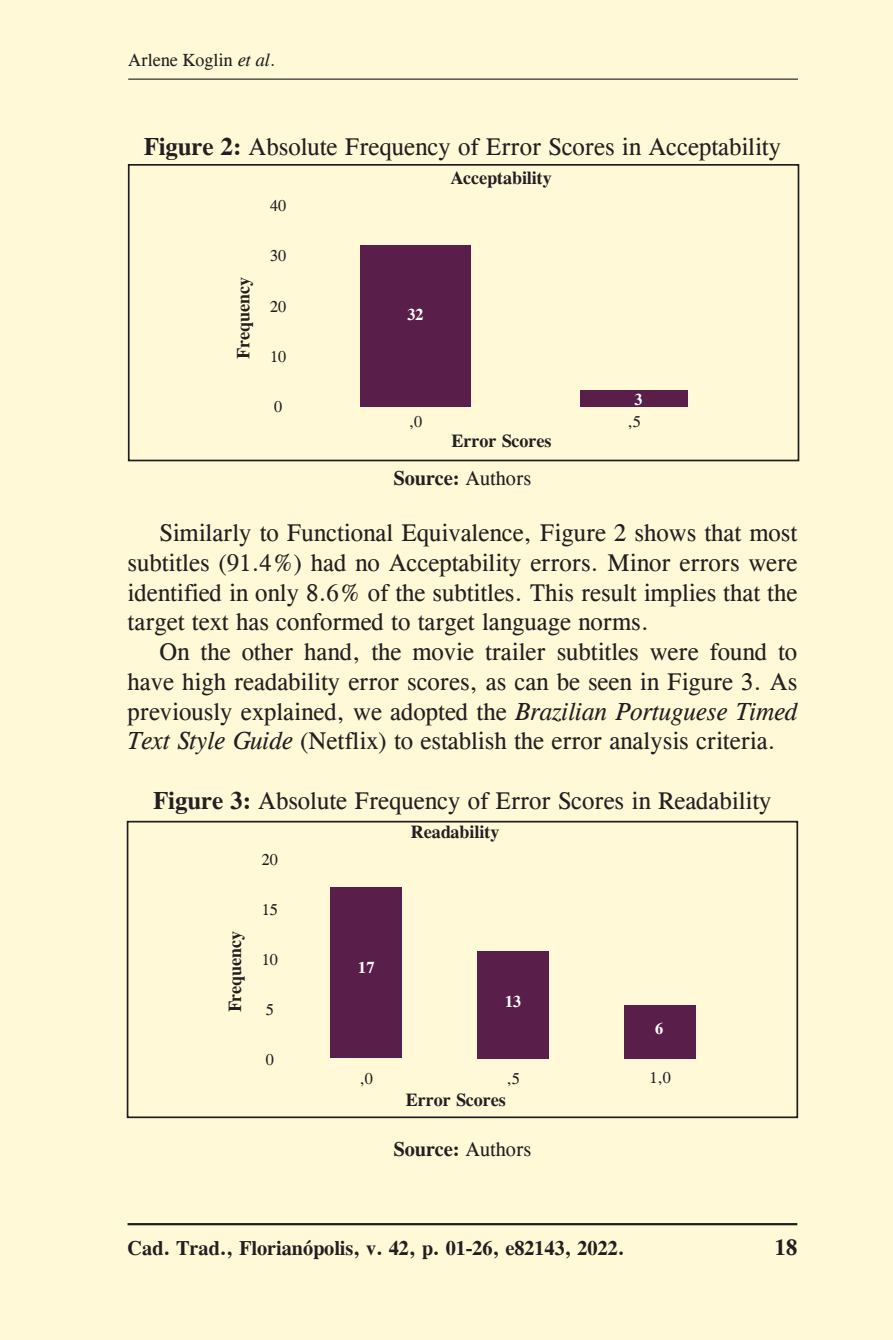
<style>
.page{position:relative;width:893px;height:1340px;background:#fff}
.page>*{position:absolute;margin:0;border:0;box-sizing:border-box;transform-origin:0 0}
.texto{font:24.75px/29.7px "CG Times";color:#231f20;text-align:justify}
.continuação{font:24.75px "CG Times";color:#231f20}
.t1{font:700 22.5px "CG Times";color:#231f20}
.legenda{font:700 20.25px "CG Times";color:#231f20}
.legenda-2{font:700 18px "CG Times";color:#231f20}
.t2{font:18px "CG Times";color:#231f20}
.legenda-3{font:16.2px "CG Times";color:#231f20}
.legenda-4{font:700 16.2px "CG Times";color:#fff}
.s1{font-style:italic}
.s2{font-weight:700}
.s3{font-weight:400}
</style>
<div class="page">
<div style="left:0;top:0;width:893px;height:1339px;background:#fff9d8"></div>
<hr style="left:128px;top:1222px;width:669px;height:3px;background:#1d1e1f">
<hr style="left:128px;top:79px;width:670px;height:1px;background:#1d1e1f">
<div style="left:360px;top:245px;width:111px;height:162px;background:#591e4a"></div>
<div style="left:580px;top:390px;width:108px;height:16px;background:#591e4a"></div>
<div style="left:331px;top:887px;width:71px;height:170px;background:#591e4a"></div>
<div style="left:478px;top:950px;width:71px;height:108px;background:#591e4a"></div>
<div style="left:624px;top:1004px;width:72px;height:54px;background:#591e4a"></div>
<div style="left:128px;top:164px;width:671px;height:297px;border:2px solid #1d1e1f"></div>
<div style="left:127px;top:820px;width:671px;height:298px;border:2px solid #1d1e1f"></div>
<p class="t2" style="left:128px;top:49px;width:149px">Arlene Koglin <span class="s1">et al</span>.</p>
<p class="continuação" style="left:144px;top:132px;width:639px"><span class="s2">Figure 2:</span> Absolute Frequency of Error Scores in Acceptability</p>
<p class="legenda-2" style="left:450px;top:167px;width:103px">Acceptability</p>
<p class="legenda-2" style="left:232px;top:359px;width:83px;rotate:-90deg">Frequency</p>
<p class="legenda-3" style="left:270px;top:196px;width:18px">40</p>
<p class="legenda-3" style="left:270px;top:247px;width:18px">30</p>
<p class="legenda-3" style="left:270px;top:297px;width:18px">20</p>
<p class="legenda-3" style="left:270px;top:347px;width:18px">10</p>
<p class="legenda-3" style="left:274px;top:397px;width:10px">0</p>
<p class="legenda-4" style="left:407px;top:305px;width:18px">32</p>
<p class="legenda-4" style="left:635px;top:390px;width:10px">3</p>
<p class="legenda-3" style="left:409px;top:412px;width:15px">,0</p>
<p class="legenda-3" style="left:627px;top:412px;width:15px">,5</p>
<p class="legenda-2" style="left:452px;top:430px;width:101px">Error Scores</p>
<p class="legenda" style="left:394px;top:465px;width:139px">Source: <span class="s3">Authors</span></p>
<p class="texto" style="left:128px;top:518px;width:671px;text-indent:32px">Similarly to Functional Equivalence, Figure 2 shows that most subtitles (91.4%) had no Acceptability errors. Minor errors were identified in only 8.6% of the subtitles. This result implies that the target text has conformed to target language norms.</p>
<p class="texto" style="left:128px;top:637px;width:671px;text-indent:32px">On the other hand, the movie trailer subtitles were found to have high readability error scores, as can be seen in Figure 3. As previously explained, we adopted the <span class="s1">Brazilian Portuguese Timed Text Style Guide</span> (Netflix) to establish the error analysis criteria.</p>
<p class="continuação" style="left:153px;top:786px;width:620px"><span class="s2">Figure 3:</span> Absolute Frequency of Error Scores in Readability</p>
<p class="legenda-2" style="left:411px;top:820px;width:90px">Readability</p>
<p class="legenda-2" style="left:224px;top:1012px;width:83px;rotate:-90deg">Frequency</p>
<p class="legenda-3" style="left:262px;top:850px;width:18px">20</p>
<p class="legenda-3" style="left:262px;top:900px;width:18px">15</p>
<p class="legenda-3" style="left:262px;top:950px;width:18px">10</p>
<p class="legenda-3" style="left:266px;top:1000px;width:10px">5</p>
<p class="legenda-3" style="left:266px;top:1050px;width:10px">0</p>
<p class="legenda-4" style="left:358px;top:957px;width:18px">17</p>
<p class="legenda-4" style="left:505px;top:991px;width:18px">13</p>
<p class="legenda-4" style="left:655px;top:1019px;width:10px">6</p>
<p class="legenda-3" style="left:360px;top:1068px;width:15px">,0</p>
<p class="legenda-3" style="left:507px;top:1069px;width:15px">,5</p>
<p class="legenda-3" style="left:649px;top:1068px;width:23px">1,0</p>
<p class="legenda-2" style="left:406px;top:1088px;width:101px">Error Scores</p>
<p class="legenda" style="left:394px;top:1136px;width:139px">Source: <span class="s3">Authors</span></p>
<p class="legenda" style="left:128px;top:1235px;width:498px">Cad. Trad., Florianópolis, v. 42, p. 01-26, e82143, 2022.</p>
<p class="t1" style="left:775px;top:1233px;width:24px">18</p>
</div>
